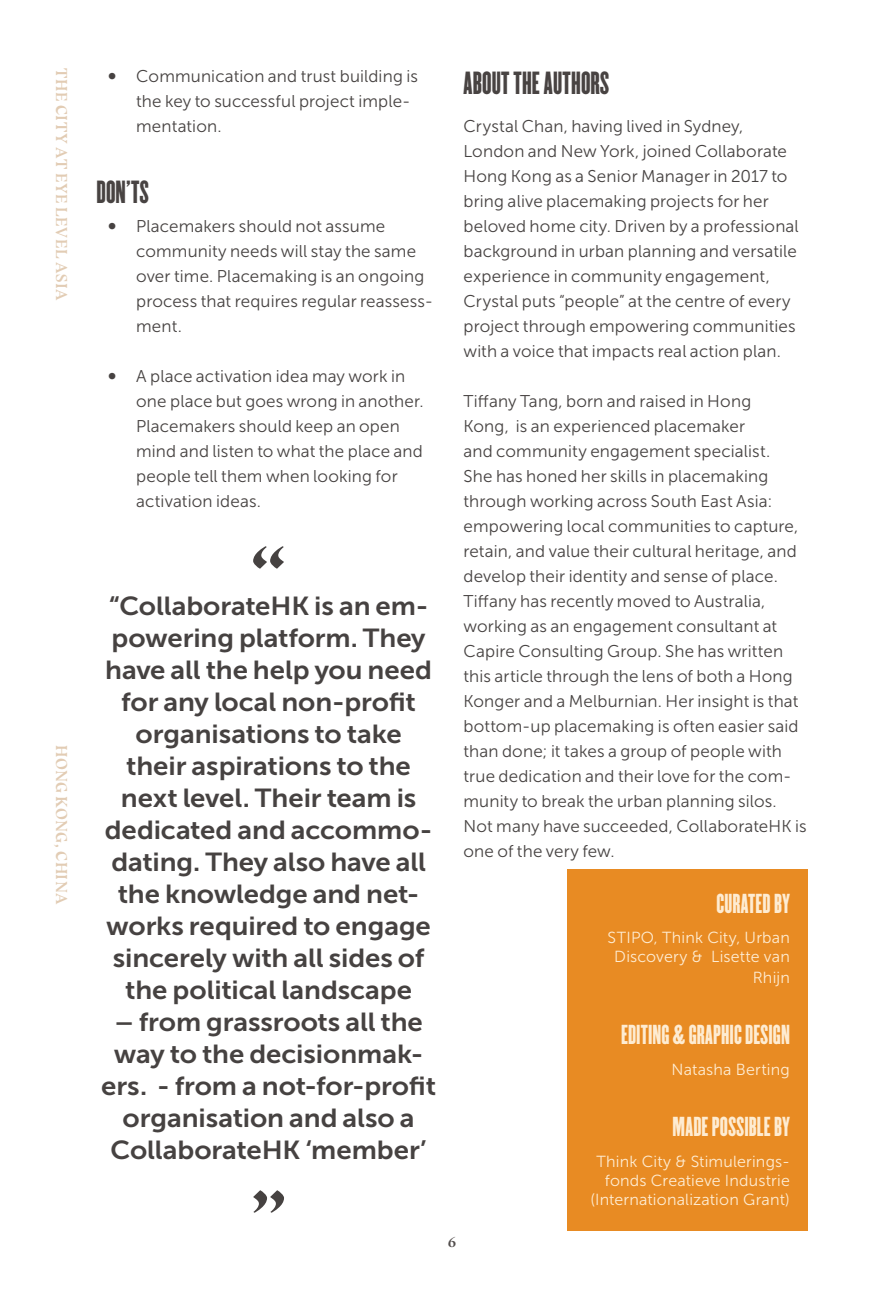
<style>
.page{position:relative;width:893px;height:1296px;background:#fff}
.page>*{position:absolute;margin:0;border:0;box-sizing:border-box;transform-origin:0 0}
.Quotes{font:700 80px "Bluu Next";color:#464241;scale:1.06 1}
.Article_Subheadings{font:28px "Champion HTF Featherweight";letter-spacing:.005em;color:#484342}
.Quotes-2{font:26px/32px "Museo Sans 700";letter-spacing:-.005em;color:#464241;text-align:center;scale:1.06 1}
.Article_Subheadings-2{font:24px "Champion HTF Featherweight";letter-spacing:.005em;color:#feecd2}
.Body{font:17px/25px "Museo Sans 300";letter-spacing:.01em;color:#464241}
.t1{font:700 17px "Bluu Next";color:#534e4d}
.Article_Subheadings-3{font:16px/19.8px "Museo Sans 300";letter-spacing:.01em;color:#feecd2;text-align:right}
.t2{font:700 16px "Bluu Next";letter-spacing:.02em;color:#e2ccb4}
.s1{font-family:"Museo 700"}
</style>
<div class="page">
<div style="left:567px;top:869px;width:240px;height:362px;background:#e88b23"></div>
<p class="t2" style="left:71px;top:68px;width:234px;rotate:90deg">THE CITY AT EYE LEVEL ASIA</p>
<p class="t2" style="left:71px;top:745px;width:161px;rotate:90deg">HONG KONG, CHINA</p>
<p class="Body" style="left:136px;top:63px;width:283px;text-indent:-28px"><span class="s1">∞</span> Communication and trust building is the key to successful project imple&shy;mentation.</p>
<p class="Article_Subheadings" style="left:96px;top:174px;width:54px">DON’TS</p>
<p class="Body" style="left:136px;top:213px;width:298px;text-indent:-28px"><span class="s1">∞</span> Placemakers should not assume community needs will stay the same over time. Placemaking is an ongoing process that requires regular reassess&shy;ment.</p>
<p class="Body" style="left:136px;top:363px;width:289px;text-indent:-28px"><span class="s1">∞</span> A place activation idea may work in one place but goes wrong in another.<br>Placemakers should keep an open mind and listen to what the place and people tell them when looking for activation ideas.</p>
<p class="Quotes" style="left:250px;top:529px;width:36px">“</p>
<p class="Quotes-2" style="left:109px;top:590px;width:303px">“CollaborateHK is an em-</p>
<p class="Quotes-2" style="left:105px;top:622px;width:310px">powering platform. They have all the help you need for any local non-profit organisations to take their aspirations to the next level. Their team is dedicated and accommo&shy;dating. They also have all the knowledge and net&shy;works required to engage sincerely with all sides of the political landscape</p>
<p class="Quotes-2" style="left:101px;top:1006px;width:317px">– from grassroots all the way to the decisionmak&shy;ers. - from a not-for-profit organisation and also a<br>CollaborateHK ‘member’</p>
<p class="Quotes" style="left:250px;top:1173px;width:36px">”</p>
<p class="Article_Subheadings" style="left:463px;top:66px;width:147px">ABOUT THE AUTHORS</p>
<p class="Body" style="left:463px;top:113px;width:337px">Crystal Chan, having lived in Sydney, London and New York, joined Collaborate Hong Kong as a Senior Manager in 2017 to bring alive placemaking projects for her beloved home city. Driven by a professional background in urban planning and versatile experience in community engagement, Crystal puts “people” at the centre of every project through empowering communities with a voice that impacts real action plan.</p>
<p class="Body" style="left:463px;top:388px;width:345px">Tiffany Tang, born and raised in Hong<br>Kong, is an experienced placemaker<br>and community engagement specialist.<br>She has honed her skills in placemaking through working across South East Asia: empowering local communities to capture, retain, and value their cultural heritage, and develop their identity and sense of place.<br>Tiffany has recently moved to Australia, working as an engagement consultant at Capire Consulting Group. She has written this article through the lens of both a Hong Konger and a Melburnian. Her insight is that bottom-up placemaking is often easier said than done; it takes a group of people with true dedication and their love for the com&shy;munity to break the urban planning silos.<br>Not many have succeeded, CollaborateHK is one of the very few.</p>
<p class="Article_Subheadings-2" style="left:716px;top:888px;width:75px">CURATED BY</p>
<p class="Article_Subheadings-3" style="left:607px;top:928px;width:184px">STIPO, Think City, Urban<br>Discovery &amp; Lisette van<br>Rhijn</p>
<p class="Article_Subheadings-2" style="left:621px;top:1020px;width:170px">EDITING &amp; GRAPHIC DESIGN</p>
<p class="Article_Subheadings-3" style="left:671px;top:1059px;width:120px">Natasha Berting</p>
<p class="Article_Subheadings-2" style="left:672px;top:1112px;width:119px">MADE POSSIBLE BY</p>
<p class="Article_Subheadings-3" style="left:590px;top:1152px;width:201px;line-height:19.2px">Think City &amp; Stimulerings&shy;fonds Creatieve Industrie (Internationalization Grant)</p>
<p class="t1" style="left:448px;top:1231px;width:10px">6</p>
</div>
